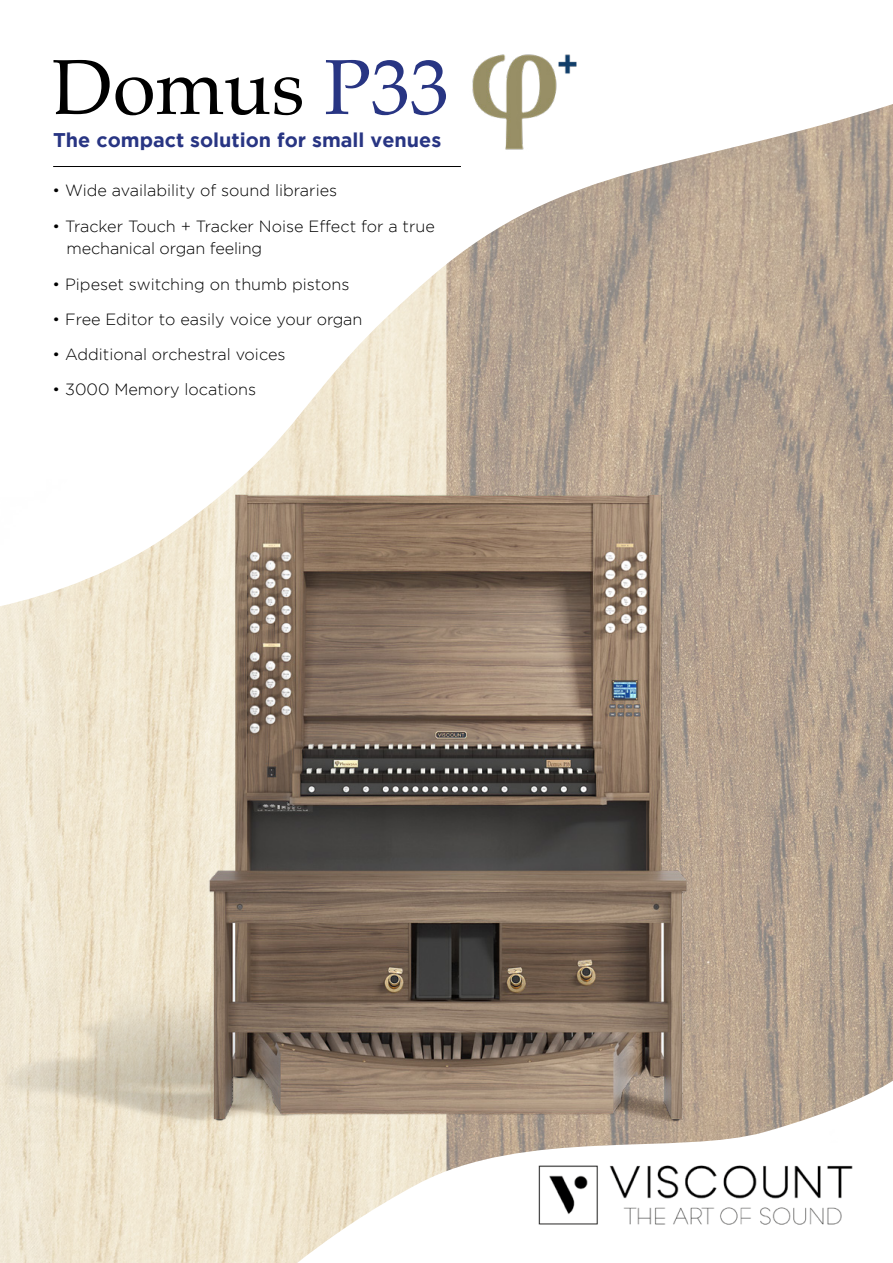
<style>
.page{position:relative;width:893px;height:1263px;background:#fff}
.page>*{position:absolute;margin:0;border:0;box-sizing:border-box;transform-origin:0 0}
.t1{font:78px "Palatino";color:#000}
.t2{font:700 19.8px "Gotham";color:#283583}
.t3{font:300 16.2px/22.5px "Gotham";color:#000}
.s1{color:#283583}
</style>
<div class="page">
<img style="left:0;top:104px;width:893px;height:1159px">
<img style="left:0;top:480px;width:893px;height:663px">
<img style="left:535px;top:1160px;width:322px;height:70px">
<img style="left:195px;top:480px;width:505px;height:662px">
<img style="left:439px;top:54px;width:153px;height:105px">
<hr style="left:53px;top:166px;width:408px;height:1px;background:#000">
<h1 class="t1" style="left:53px;top:23px;width:398px">Domus <span class="s1">P33</span></h1>
<p class="t2" style="left:53px;top:129px;width:390px">The compact solution for small venues</p>
<p class="t3" style="left:53px;top:179px;width:286px">• Wide availability of sound libraries</p>
<p class="t3" style="left:67px;top:215px;width:370px;text-indent:-14px">• Tracker Touch + Tracker Noise Effect for a true mechanical organ feeling</p>
<p class="t3" style="left:53px;top:272px;width:298px">• Pipeset switching on thumb pistons</p>
<p class="t3" style="left:53px;top:308px;width:311px">• Free Editor to easily voice your organ</p>
<p class="t3" style="left:53px;top:343px;width:234px">• Additional orchestral voices</p>
<p class="t3" style="left:53px;top:378px;width:205px">• 3000 Memory locations</p>
</div>
